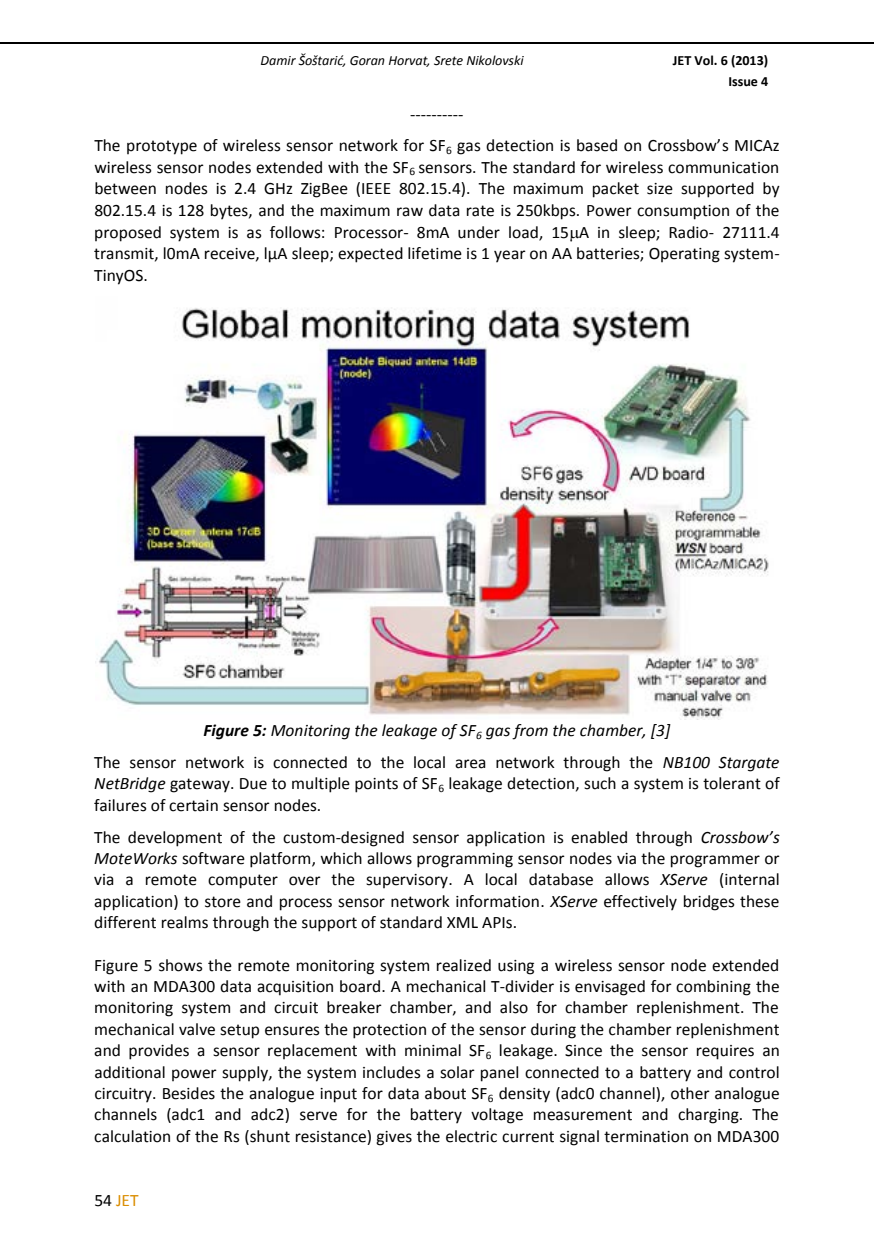
<style>
.page{position:relative;width:874px;height:1241px;background:#fff}
.page>*{position:absolute;margin:0;border:0;box-sizing:border-box;transform-origin:0 0}
.t1{font:17.5px/21.3px "Calibri";color:#000;text-align:justify}
.t2{font:italic 17.5px/31.7px "Calibri";letter-spacing:.005em;color:#000;text-align:center}
.t3{font:17.5px "Calibri";color:#da8d00}
.t4{font:italic 14px "Calibri";letter-spacing:-.005em;color:#000}
.t5{font:700 14px/21.3px "Calibri";color:#000;text-align:right}
.s1{font-weight:700}
.s2{font-style:normal}
.s3{font-style:italic}
.s4{color:#000}
</style>
<div class="page">
<img style="left:95px;top:307px;width:674px;height:412px">
<hr style="left:0;top:42px;width:873px;height:2px;background:#000">
<p class="t4" style="left:260px;top:51px;width:264px">Damir Šoštarić, Goran Horvat, Srete Nikolovski</p>
<p class="t5" style="left:672px;top:50px;width:97px">JET Vol. 6 (2013)<br>Issue 4</p>
<p class="t1" style="left:94px;top:98px;width:686px;line-height:31.7px;text-align:center">----------<br>The prototype of wireless sensor network for SF<sub>6</sub> gas detection is based on Crossbow’s MICAz</p>
<p class="t1" style="left:94px;top:156px;width:686px">wireless sensor nodes extended with the SF<sub>6</sub> sensors. The standard for wireless communication between nodes is 2.4 GHz ZigBee (IEEE 802.15.4). The maximum packet size supported by 802.15.4 is 128 bytes, and the maximum raw data rate is 250kbps. Power consumption of the proposed system is as follows: Processor- 8mA under load, 15 A in sleep; Radio- 27111.4 transmit, l0mA receive, lμA sleep; expected lifetime is 1 year on AA batteries; Operating system-TinyOS.</p>
<p class="t2" style="left:94px;top:713px;width:686px"><span class="s1">Figure 5:</span> Monitoring the leakage of SF<sub>6</sub> gas from the chamber, [3]<br><span class="s2">The sensor network is connected to the local area network through the</span> NB100 Stargate</p>
<p class="t1" style="left:94px;top:772px;width:686px"><span class="s3">NetBridge</span> gateway. Due to multiple points of SF<sub>6</sub> leakage detection, such a system is tolerant of failures of certain sensor nodes.</p>
<p class="t1" style="left:94px;top:826px;width:686px">The development of the custom-designed sensor application is enabled through <span class="s3">Crossbow’s MoteWorks</span> software platform, which allows programming sensor nodes via the programmer or via a remote computer over the supervisory. A local database allows <span class="s3">XServe</span> (internal application) to store and process sensor network information. <span class="s3">XServe</span> effectively bridges these different realms through the support of standard XML APIs.</p>
<p class="t1" style="left:94px;top:953px;width:686px">Figure 5 shows the remote monitoring system realized using a wireless sensor node extended with an MDA300 data acquisition board. A mechanical T-divider is envisaged for combining the monitoring system and circuit breaker chamber, and also for chamber replenishment. The mechanical valve setup ensures the protection of the sensor during the chamber replenishment and provides a sensor replacement with minimal SF<sub>6</sub> leakage. Since the sensor requires an additional power supply, the system includes a solar panel connected to a battery and control circuitry. Besides the analogue input for data about SF<sub>6</sub> density (adc0 channel), other analogue channels (adc1 and adc2) serve for the battery voltage measurement and charging. The calculation of the Rs (shunt resistance) gives the electric current signal termination on MDA300</p>
<p class="t3" style="left:94px;top:1188px;width:46px"><span class="s4">54</span> JET</p>
</div>
